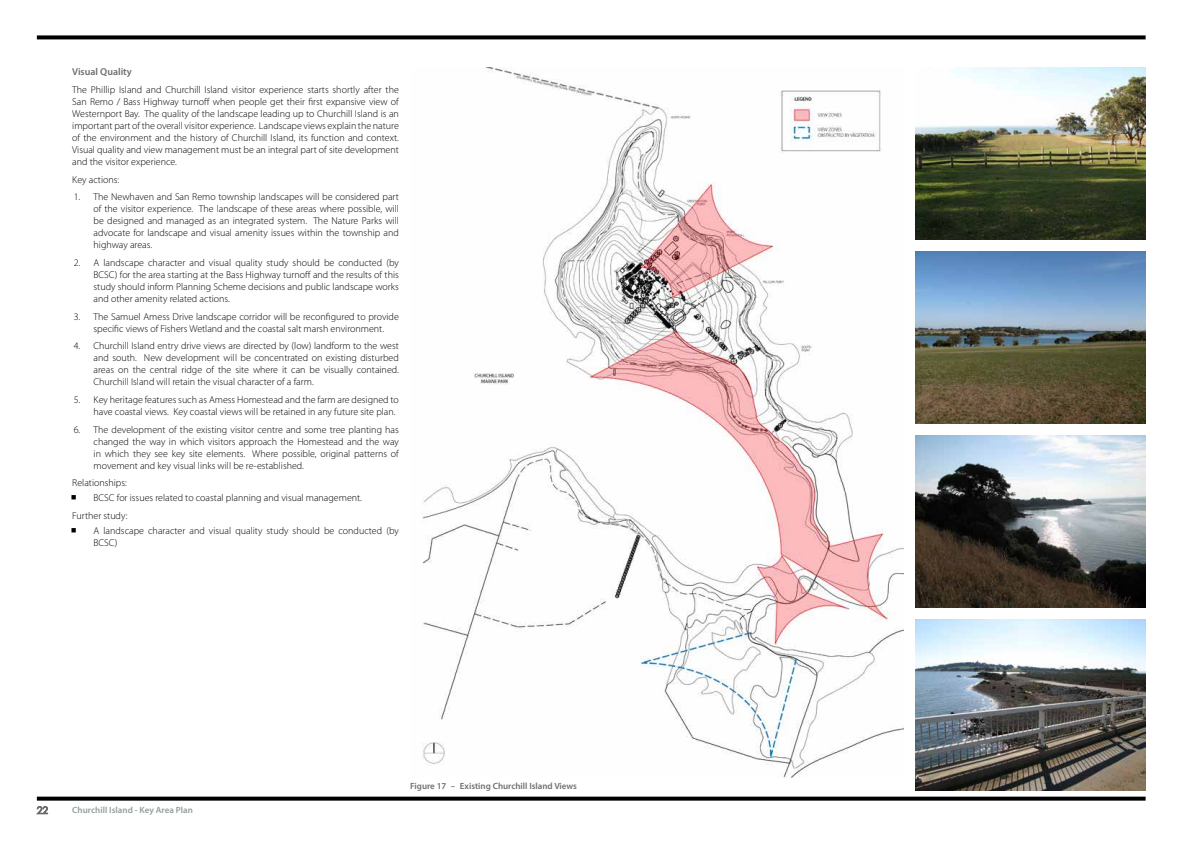
<style>
.page{position:relative;width:1191px;height:842px;background:#fff}
.page>*{position:absolute;margin:0;border:0;box-sizing:border-box;transform-origin:0 0}
.t1{font:300 10px/12px "Myriad Pro";color:#000;text-align:justify}
.t2{font:600 10px "Myriad Pro";color:#6d6e71}
.t3{font:600 9px "Myriad Pro";color:#6d6e71}
.t4{font:600 9px "Myriad Pro";letter-spacing:.005em;color:#919d9c}
.s1{font-family:"Andale Sans UI";font-weight:400}
</style>
<div class="page">
<img style="left:915px;top:252px;width:230px;height:171px">
<img style="left:915px;top:436px;width:230px;height:171px">
<img style="left:915px;top:68px;width:230px;height:171px">
<img style="left:915px;top:619px;width:230px;height:172px">
<svg style="left:36px;top:806px;width:12px;height:8px"></svg>
<svg style="left:37px;top:797px;width:1108px;height:4px;background:#161616"></svg>
<svg style="left:37px;top:35px;width:1108px;height:4px;background:#1b1b1b"></svg>
<img style="left:422px;top:68px;width:481px;height:709px">
<p class="t2" style="left:72px;top:66px;width:61px">Visual Quality</p>
<p class="t1" style="left:72px;top:84px;width:328px">The Phillip Island and Churchill Island visitor experience starts shortly after the San Remo / Bass Highway turnoff when people get their first expansive view of Westernport Bay. The quality of the landscape leading up to Churchill Island is an important part of the overall visitor experience. Landscape views explain the nature of the environment and the history of Churchill Island, its function and context.<br>Visual quality and view management must be an integral part of site development and the visitor experience.</p>
<p class="t1" style="left:72px;top:173px;width:49px">Key actions:</p>
<p class="t1" style="left:94px;top:191px;width:307px;text-indent:-20px">1. The Newhaven and San Remo township landscapes will be considered part of the visitor experience. The landscape of these areas where possible, will be designed and managed as an integrated system. The Nature Parks will advocate for landscape and visual amenity issues within the township and highway areas.</p>
<p class="t1" style="left:94px;top:257px;width:307px;text-indent:-20px">2. A landscape character and visual quality study should be conducted (by BCSC) for the area starting at the Bass Highway turnoff and the results of this study should inform Planning Scheme decisions and public landscape works and other amenity related actions.</p>
<p class="t1" style="left:74px;top:310px;width:327px;text-align:center">3. The Samuel Amess Drive landscape corridor will be reconfigured to provide specific views of Fishers Wetland and the coastal salt marsh environment.</p>
<p class="t1" style="left:94px;top:340px;width:307px;text-indent:-20px">4. Churchill Island entry drive views are directed by (low) landform to the west and south. New development will be concentrated on existing disturbed areas on the central ridge of the site where it can be visually contained.<br>Churchill Island will retain the visual character of a farm.</p>
<p class="t1" style="left:94px;top:394px;width:307px;text-indent:-20px">5. Key heritage features such as Amess Homestead and the farm are designed to have coastal views. Key coastal views will be retained in any future site plan.</p>
<p class="t1" style="left:94px;top:423px;width:307px;text-indent:-20px">6. The development of the existing visitor centre and some tree planting has changed the way in which visitors approach the Homestead and the way in which they see key site elements. Where possible, original patterns of movement and key visual links will be re-established.</p>
<p class="t1" style="left:72px;top:477px;width:56px">Relationships:</p>
<p class="t1" style="left:71px;top:489px;width:293px;line-height:17.7px"><span class="s1">■</span> BCSC for issues related to coastal planning and visual management.<br>Further study:</p>
<p class="t1" style="left:94px;top:524px;width:307px;text-indent:-23px"><span class="s1">■</span> A landscape character and visual quality study should be conducted (by<br>BCSC)</p>
<p class="t4" style="left:72px;top:804px;width:122px">Churchill Island - Key Area Plan</p>
<p class="t3" style="left:410px;top:781px;width:168px">Figure 17 – Existing Churchill Island Views</p>
</div>
